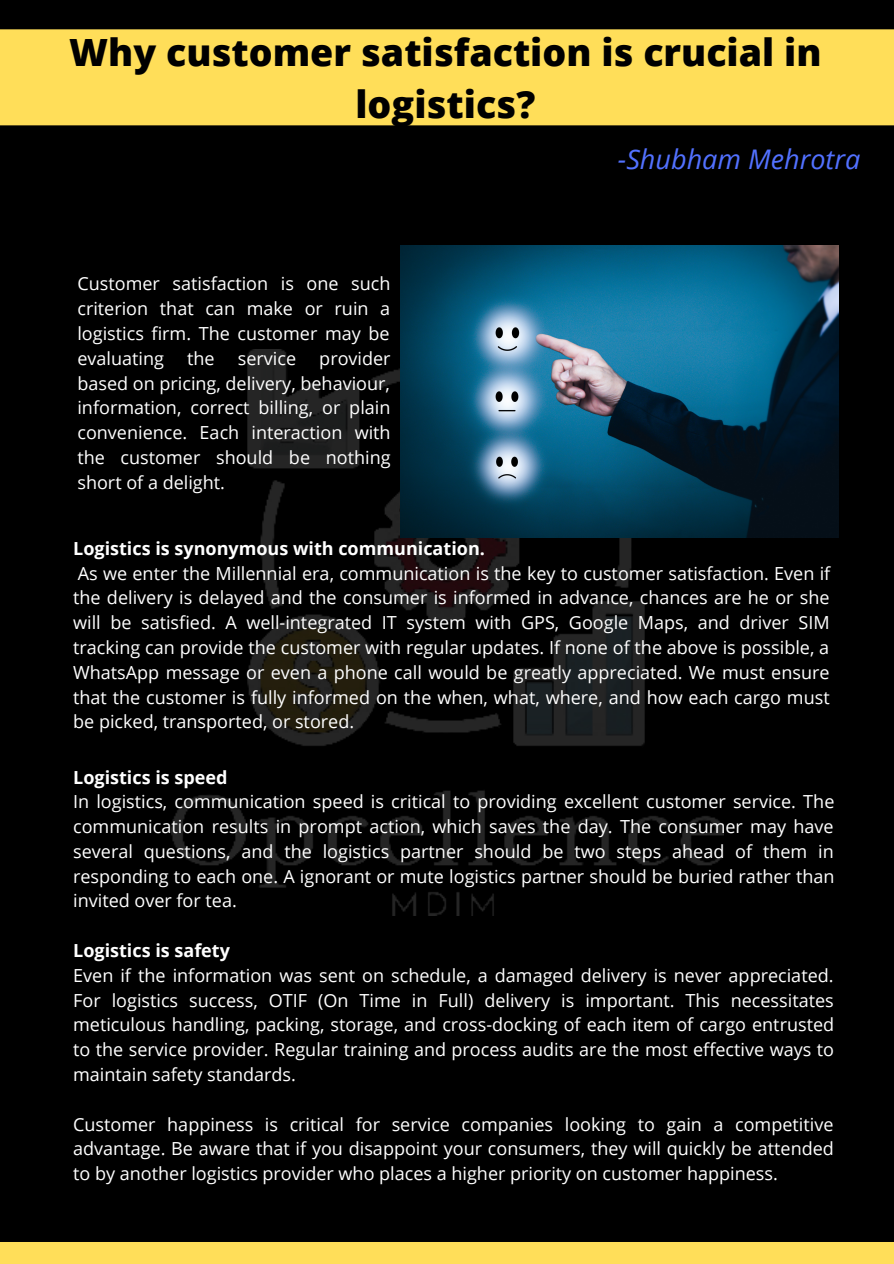
<style>
.page{position:relative;width:894px;height:1264px;background:#fff}
.page>*{position:absolute;margin:0;border:0;box-sizing:border-box;transform-origin:0 0}
.t1{font:800 37.5px/51.8px "Open Sans";color:#000;text-align:center}
.t2{font:italic 27px "Open Sans";color:#5271ff}
.t3{font:18px/24.8px "Open Sans";color:#fff;text-align:justify}
.t4{font:700 18px "Open Sans";color:#fff}
</style>
<div class="page">
<div style="left:0;top:0;width:893px;height:1263px;background:#000"></div>
<img style="left:171px;top:349px;width:552px;height:566px">
<div style="left:0;top:29px;width:893px;height:97px;background:#ffde59"></div>
<div style="left:0;top:1242px;width:893px;height:21px;background:#ffde59"></div>
<img style="left:400px;top:246px;width:438px;height:291px">
<p class="t1" style="left:69px;top:26px;width:753px">Why customer satisfaction is crucial in logistics?</p>
<p class="t3" style="left:77px;top:271px;width:314px">Customer satisfaction is one such criterion that can make or ruin a logistics firm. The customer may be evaluating</p>
<p class="t3" style="left:77px;top:345px;width:314px;text-indent:242px">provider based on pricing, delivery, behaviour, information, correct billing, or plain convenience. Each interaction with the customer should be nothing short of a delight.</p>
<p class="t3" style="left:187px;top:345px;width:29px">the</p>
<p class="t3" style="left:238px;top:345px;width:60px">service</p>
<p class="t2" style="left:617px;top:140px;width:244px">-Shubham Mehrotra</p>
<p class="t4" style="left:73px;top:535px;width:413px">Logistics is synonymous with communication.</p>
<p class="t3" style="left:73px;top:560px;width:758px">As we enter the Millennial era, communication is the key to customer satisfaction. Even if the delivery is delayed and the consumer is informed in advance, chances are he or she will be satisfied. A well-integrated IT system with GPS, Google Maps, and driver SIM tracking can provide the customer with regular updates. If none of the above is possible, a WhatsApp message or even a phone call would be greatly appreciated. We must ensure that the customer is fully informed on the when, what, where, and how each cargo must be picked, transported, or stored.</p>
<p class="t4" style="left:73px;top:764px;width:156px">Logistics is speed</p>
<p class="t3" style="left:73px;top:789px;width:762px">In logistics, communication speed is critical to providing excellent customer service. The communication results in prompt action, which saves the day. The consumer may have several questions, and the logistics partner should be two steps ahead of them in responding to each one. A ignorant or mute logistics partner should be buried rather than invited over for tea.</p>
<p class="t4" style="left:73px;top:937px;width:158px">Logistics is safety</p>
<p class="t3" style="left:73px;top:962px;width:762px">Even if the information was sent on schedule, a damaged delivery is never appreciated.<br>For logistics success, OTIF (On Time in Full) delivery is important. This necessitates meticulous handling, packing, storage, and cross-docking of each item of cargo entrusted to the service provider. Regular training and process audits are the most effective ways to maintain safety standards.</p>
<p class="t3" style="left:73px;top:1111px;width:762px">Customer happiness is critical for service companies looking to gain a competitive advantage. Be aware that if you disappoint your consumers, they will quickly be attended to by another logistics provider who places a higher priority on customer happiness.</p>
</div>
